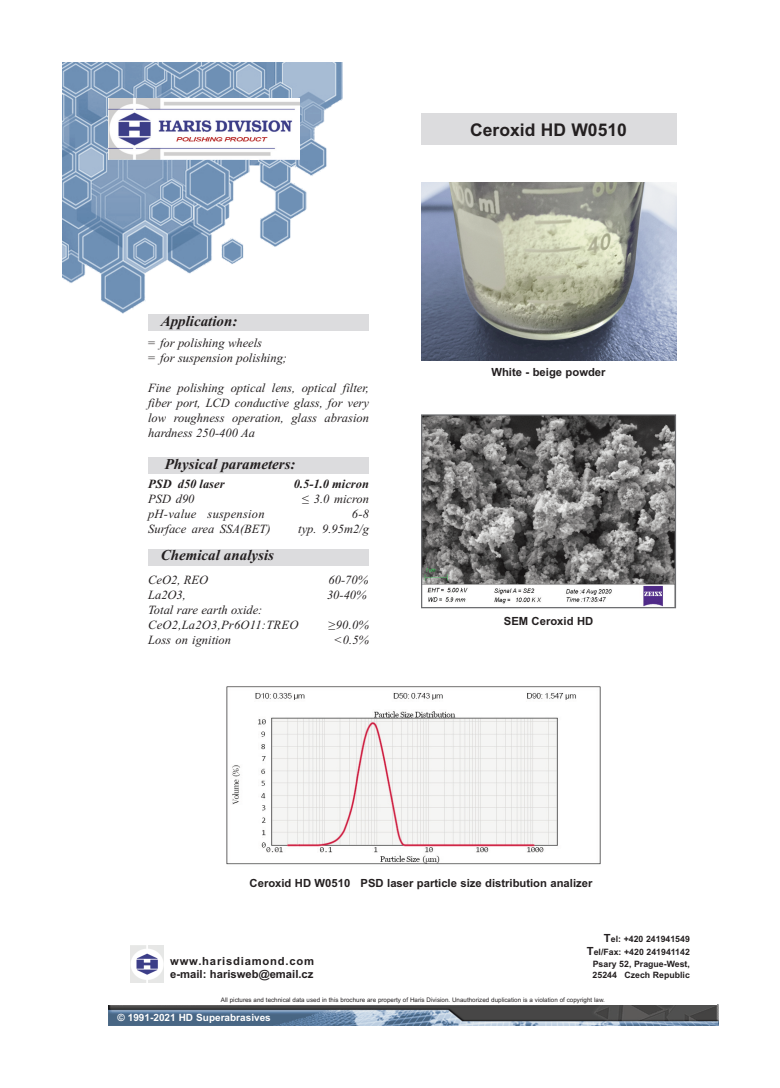
<style>
.page{position:relative;width:780px;height:1088px;background:#fff}
.page>*{position:absolute;margin:0;border:0;box-sizing:border-box;transform-origin:0 0}
.t1{font:700 17.5px "Arial";color:#231f20}
.t2{font:italic 700 15px "Times New Roman";color:#231f20}
.t3{font:italic 12.5px/15px "Times New Roman";color:#231f20}
.t4{font:italic 700 12.5px "Times New Roman";color:#231f20}
.t5{font:italic 12.5px "Times New Roman";letter-spacing:.02em;color:#231f20}
.t6{font:700 11.25px "Arial";color:#231f20}
.t7{font:700 11.25px/13.5px "Arial";letter-spacing:.035em;color:#231f20}
.t8{font:700 10px "Arial";color:#fff}
.t9{font:700 8.75px/13.5px "Arial";color:#231f20;text-align:right}
.t10{font:6.25px "Arial";color:#231f20}
.s1{font-size:11.25px}
</style>
<div class="page">
<img style="left:421px;top:182px;width:255px;height:178px">
<img style="left:63px;top:63px;width:279px;height:251px">
<img style="left:109px;top:99px;width:190px;height:60px">
<img style="left:226px;top:686px;width:375px;height:179px">
<img style="left:109px;top:1004px;width:609px;height:21px">
<img style="left:423px;top:416px;width:251px;height:190px">
<div style="left:421px;top:414px;width:255px;height:194px;border:1px solid #6c6d70"></div>
<div style="left:421px;top:113px;width:255px;height:32px;background:#dcdcde"></div>
<svg style="left:131px;top:945px;width:33px;height:38px"></svg>
<img style="left:131px;top:945px;width:32px;height:37px">
<div style="left:148px;top:315px;width:221px;height:16px;background:#dcdcde"></div>
<div style="left:148px;top:457px;width:221px;height:16px;background:#dcdcde"></div>
<div style="left:148px;top:549px;width:221px;height:16px;background:#dcdcde"></div>
<p class="t2" style="left:161px;top:312px;width:78px">Application:</p>
<p class="t3" style="left:148px;top:335px;width:140px">= for polishing wheels<br>= for suspension polishing;</p>
<p class="t3" style="left:148px;top:380px;width:222px;text-align:justify">Fine polishing optical lens, optical filter, fiber port, LCD conductive glass, for very low roughness operation, glass abrasion hardness 250-400 Aa</p>
<p class="t2" style="left:165px;top:455px;width:132px">Physical parameters:</p>
<p class="t4" style="left:148px;top:477px;width:78px">PSD d50 laser</p>
<p class="t4" style="left:294px;top:477px;width:77px">0.5-1.0 micron</p>
<p class="t3" style="left:148px;top:491px;width:48px">PSD d90</p>
<p class="t3" style="left:302px;top:491px;width:68px">≤ 3.0 micron</p>
<p class="t5" style="left:148px;top:507px;width:118px">pH-value suspension</p>
<p class="t3" style="left:352px;top:506px;width:19px">6-8</p>
<p class="t3" style="left:148px;top:521px;width:124px">Surface area SSA(BET)</p>
<p class="t3" style="left:298px;top:521px;width:72px">typ. 9.95m2/g</p>
<p class="t3" style="left:148px;top:572px;width:62px">CeO2, REO</p>
<p class="t3" style="left:328px;top:572px;width:41px">60-70%</p>
<p class="t3" style="left:148px;top:587px;width:39px">La2O3,</p>
<p class="t3" style="left:327px;top:587px;width:41px">30-40%</p>
<p class="t3" style="left:148px;top:602px;width:152px">Total rare earth oxide:<br>CeO2,La2O3,Pr6O11:TREO</p>
<p class="t2" style="left:161px;top:546px;width:115px">Chemical analysis</p>
<p class="t3" style="left:328px;top:617px;width:42px">≥90.0%</p>
<p class="t3" style="left:148px;top:632px;width:84px">Loss on ignition</p>
<p class="t3" style="left:334px;top:632px;width:36px">&lt;0.5%</p>
<h1 class="t1" style="left:470px;top:120px;width:158px">Ceroxid HD W0510</h1>
<p class="t6" style="left:491px;top:365px;width:116px">White - beige powder</p>
<p class="t6" style="left:504px;top:614px;width:91px">SEM Ceroxid HD</p>
<p class="t6" style="left:249px;top:876px;width:344px">Ceroxid HD W0510 PSD laser particle size distribution analizer</p>
<p class="t7" style="left:170px;top:954px;width:145px">www.harisdiamond.com e-mail: harisweb@email.cz</p>
<p class="t9" style="left:587px;top:932px;width:104px"><span class="s1">T</span>el: +420 241941549<br><span class="s1">T</span>el/Fax: +420 241941142</p>
<p class="t9" style="left:592px;top:959px;width:99px;line-height:10.5px;text-align:left">Psary 52, Prague-West,<br>25244 Czech Republic</p>
<p class="t10" style="left:221px;top:996px;width:385px">All pictures and technical data used in this brochure are property of Haris Division. Unauthorized duplication is a violation of copyright law.</p>
<p class="t8" style="left:117px;top:1011px;width:155px">© 1991-2021 HD Superabrasives</p>
</div>
